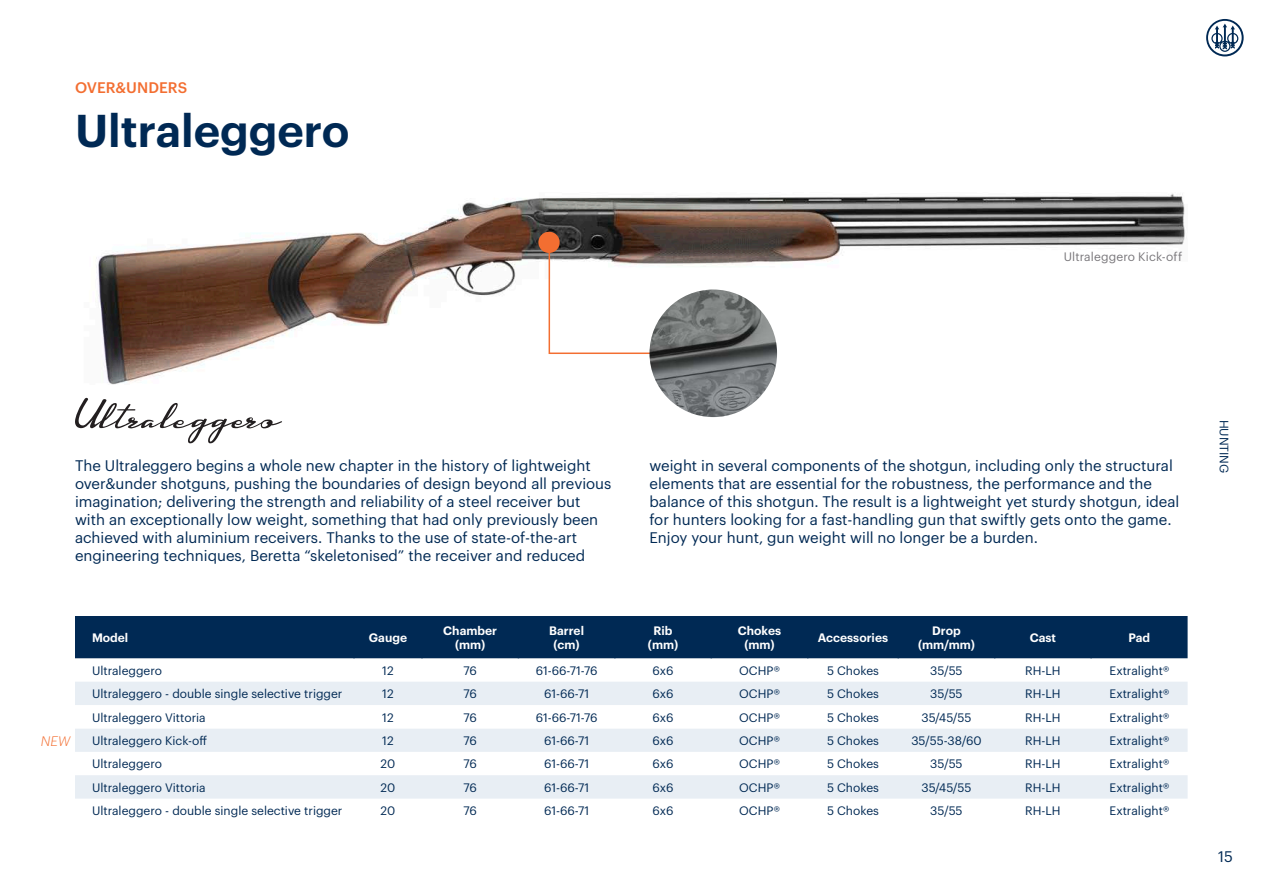
<style>
.page{position:relative;width:1263px;height:893px;background:#fff}
.page>*{position:absolute;margin:0;border:0;box-sizing:border-box;transform-origin:0 0}
.Chapter_opening{font:600 45px "Graphik";color:#002954}
.Body{font:15px/18px "Graphik";color:#002954}
.Chapter_opening-2{font:500 15px "Graphik";letter-spacing:.005em;color:#f36e31}
.t1{font:italic 300 13.5px "Graphik";color:#f36e31}
.t2{font:12px "Graphik";color:#002954}
.t3{font:600 12px/14.4px "Graphik";color:#fff;text-align:center}
.titoli_desc_fucili_pagg_dx{font:12px "Graphik";letter-spacing:.01em;color:#79777b}
</style>
<div class="page">
<svg style="left:1206px;top:19px;width:37px;height:37px"></svg>
<img style="left:98px;top:193px;width:1087px;height:191px">
<div style="left:75px;top:616px;width:1112px;height:42px;background:#002954"></div>
<svg style="left:75px;top:682px;width:1112px;height:117px;fill:#e8eef4"></svg>
<svg style="left:75px;top:705px;width:1112px;height:23px"></svg>
<hr style="left:353px;top:616px;width:2px;height:42px;background:#002954">
<hr style="left:421px;top:616px;width:2px;height:42px;background:#002954">
<hr style="left:518px;top:616px;width:1px;height:42px;background:#002954">
<hr style="left:614px;top:616px;width:2px;height:42px;background:#002954">
<hr style="left:710px;top:616px;width:2px;height:42px;background:#002954">
<hr style="left:807px;top:616px;width:1px;height:42px;background:#002954">
<hr style="left:897px;top:616px;width:2px;height:42px;background:#002954">
<hr style="left:994px;top:616px;width:1px;height:42px;background:#002954">
<hr style="left:1090px;top:616px;width:2px;height:42px;background:#002954">
<svg style="left:75px;top:398px;width:207px;height:45px"></svg>
<div style="left:538px;top:232px;width:22px;height:21px;background:#f36e31;border-radius:50%"></div>
<svg style="left:548px;top:251px;width:110px;height:104px"></svg>
<img style="left:649px;top:290px;width:128px;height:127px;border-radius:64px">
<p class="Chapter_opening-2" style="left:75px;top:76px;width:114px">OVER&amp;UNDERS</p>
<p class="Chapter_opening" style="left:75px;top:96px;width:276px">Ultraleggero</p>
<p class="titoli_desc_fucili_pagg_dx" style="left:1064px;top:248px;width:120px">Ultraleggero Kick-off</p>
<p class="Body" style="left:75px;top:455px;width:538px">The Ultraleggero begins a whole new chapter in the history of lightweight over&amp;under shotguns, pushing the boundaries of design beyond all previous imagination; delivering the strength and reliability of a steel receiver but with an exceptionally low weight, something that had only previously been achieved with aluminium receivers. Thanks to the use of state-of-the-art engineering techniques, Beretta “skeletonised” the receiver and reduced</p>
<p class="Body" style="left:649px;top:455px;width:531px">weight in several components of the shotgun, including only the structural elements that are essential for the robustness, the performance and the balance of this shotgun. The result is a lightweight yet sturdy shotgun, ideal for hunters looking for a fast-handling gun that swiftly gets onto the game.<br>Enjoy your hunt, gun weight will no longer be a burden.</p>
<p class="t1" style="left:41px;top:731px;width:31px">NEW</p>
<p class="t3" style="left:92px;top:629px;width:38px">Model</p>
<p class="t3" style="left:369px;top:629px;width:40px">Gauge</p>
<p class="t3" style="left:443px;top:622px;width:55px">Chamber (mm)</p>
<p class="t3" style="left:549px;top:622px;width:36px">Barrel (cm)</p>
<p class="t3" style="left:648px;top:622px;width:32px">Rib (mm)</p>
<p class="t3" style="left:738px;top:622px;width:45px">Chokes (mm)</p>
<p class="t3" style="left:818px;top:629px;width:72px">Accessories</p>
<p class="t3" style="left:918px;top:622px;width:58px">Drop (mm/mm)</p>
<p class="t3" style="left:1030px;top:629px;width:28px">Cast</p>
<p class="t3" style="left:1128px;top:629px;width:23px">Pad</p>
<p class="t2" style="left:92px;top:661px;width:71px">Ultraleggero</p>
<p class="t2" style="left:382px;top:661px;width:13px">12</p>
<p class="t2" style="left:463px;top:661px;width:15px">76</p>
<p class="t2" style="left:536px;top:661px;width:63px">61-66-71-76</p>
<p class="t2" style="left:652px;top:661px;width:23px">6x6</p>
<p class="t2" style="left:739px;top:661px;width:42px">OCHP®</p>
<p class="t2" style="left:827px;top:661px;width:53px">5 Chokes</p>
<p class="t2" style="left:930px;top:661px;width:34px">35/55</p>
<p class="t2" style="left:1025px;top:661px;width:37px">RH-LH</p>
<p class="t2" style="left:1109px;top:661px;width:61px">Extralight®</p>
<p class="t2" style="left:92px;top:685px;width:252px">Ultraleggero - double single selective trigger</p>
<p class="t2" style="left:382px;top:685px;width:13px">12</p>
<p class="t2" style="left:463px;top:685px;width:15px">76</p>
<p class="t2" style="left:544px;top:685px;width:47px">61-66-71</p>
<p class="t2" style="left:652px;top:685px;width:23px">6x6</p>
<p class="t2" style="left:739px;top:685px;width:42px">OCHP®</p>
<p class="t2" style="left:827px;top:685px;width:53px">5 Chokes</p>
<p class="t2" style="left:930px;top:685px;width:34px">35/55</p>
<p class="t2" style="left:1025px;top:685px;width:37px">RH-LH</p>
<p class="t2" style="left:1109px;top:685px;width:61px">Extralight®</p>
<p class="t2" style="left:92px;top:708px;width:115px">Ultraleggero Vittoria</p>
<p class="t2" style="left:382px;top:708px;width:13px">12</p>
<p class="t2" style="left:463px;top:708px;width:15px">76</p>
<p class="t2" style="left:536px;top:708px;width:63px">61-66-71-76</p>
<p class="t2" style="left:652px;top:708px;width:23px">6x6</p>
<p class="t2" style="left:739px;top:708px;width:42px">OCHP®</p>
<p class="t2" style="left:827px;top:708px;width:53px">5 Chokes</p>
<p class="t2" style="left:921px;top:708px;width:52px">35/45/55</p>
<p class="t2" style="left:1025px;top:708px;width:37px">RH-LH</p>
<p class="t2" style="left:1109px;top:708px;width:61px">Extralight®</p>
<p class="t2" style="left:92px;top:732px;width:117px">Ultraleggero Kick-off</p>
<p class="t2" style="left:382px;top:732px;width:13px">12</p>
<p class="t2" style="left:463px;top:732px;width:15px">76</p>
<p class="t2" style="left:544px;top:732px;width:47px">61-66-71</p>
<p class="t2" style="left:652px;top:732px;width:23px">6x6</p>
<p class="t2" style="left:739px;top:732px;width:42px">OCHP®</p>
<p class="t2" style="left:827px;top:732px;width:53px">5 Chokes</p>
<p class="t2" style="left:911px;top:732px;width:72px">35/55-38/60</p>
<p class="t2" style="left:1025px;top:732px;width:37px">RH-LH</p>
<p class="t2" style="left:1109px;top:732px;width:61px">Extralight®</p>
<p class="t2" style="left:92px;top:755px;width:71px">Ultraleggero</p>
<p class="t2" style="left:381px;top:755px;width:16px">20</p>
<p class="t2" style="left:463px;top:755px;width:15px">76</p>
<p class="t2" style="left:544px;top:755px;width:47px">61-66-71</p>
<p class="t2" style="left:652px;top:755px;width:23px">6x6</p>
<p class="t2" style="left:739px;top:755px;width:42px">OCHP®</p>
<p class="t2" style="left:827px;top:755px;width:53px">5 Chokes</p>
<p class="t2" style="left:930px;top:755px;width:34px">35/55</p>
<p class="t2" style="left:1025px;top:755px;width:37px">RH-LH</p>
<p class="t2" style="left:1109px;top:755px;width:61px">Extralight®</p>
<p class="t2" style="left:92px;top:778px;width:115px">Ultraleggero Vittoria</p>
<p class="t2" style="left:381px;top:778px;width:16px">20</p>
<p class="t2" style="left:463px;top:778px;width:15px">76</p>
<p class="t2" style="left:544px;top:778px;width:47px">61-66-71</p>
<p class="t2" style="left:652px;top:778px;width:23px">6x6</p>
<p class="t2" style="left:739px;top:778px;width:42px">OCHP®</p>
<p class="t2" style="left:827px;top:778px;width:53px">5 Chokes</p>
<p class="t2" style="left:921px;top:778px;width:52px">35/45/55</p>
<p class="t2" style="left:1025px;top:778px;width:37px">RH-LH</p>
<p class="t2" style="left:1109px;top:778px;width:61px">Extralight®</p>
<p class="t2" style="left:92px;top:802px;width:252px">Ultraleggero - double single selective trigger</p>
<p class="t2" style="left:381px;top:802px;width:16px">20</p>
<p class="t2" style="left:463px;top:802px;width:15px">76</p>
<p class="t2" style="left:544px;top:802px;width:47px">61-66-71</p>
<p class="t2" style="left:652px;top:802px;width:23px">6x6</p>
<p class="t2" style="left:739px;top:802px;width:42px">OCHP®</p>
<p class="t2" style="left:827px;top:802px;width:53px">5 Chokes</p>
<p class="t2" style="left:930px;top:802px;width:34px">35/55</p>
<p class="t2" style="left:1025px;top:802px;width:37px">RH-LH</p>
<p class="t2" style="left:1109px;top:802px;width:61px">Extralight®</p>
<p class="t2" style="left:1233px;top:420px;width:55px;rotate:90deg">HUNTING</p>
<p class="Body" style="left:1218px;top:846px;width:16px">15</p>
</div>
